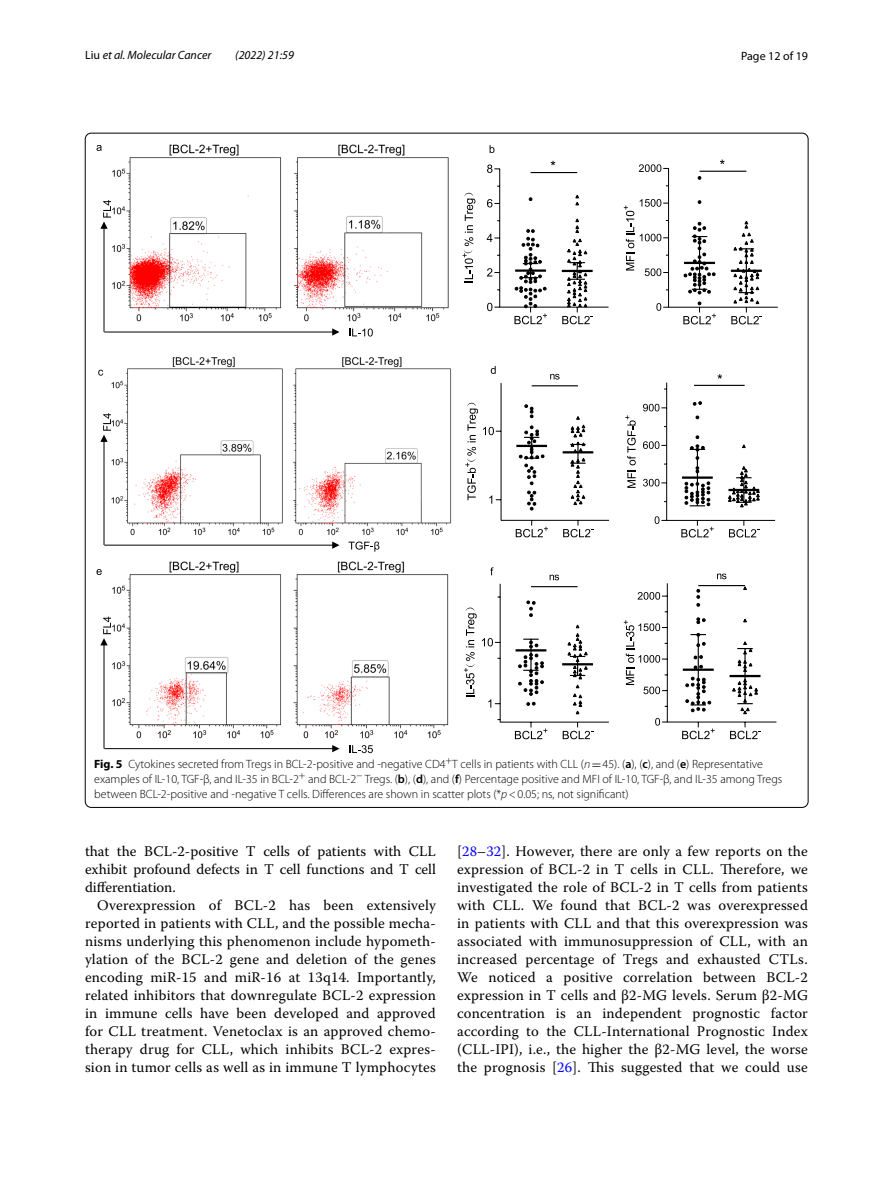
<style>
.page{position:relative;width:893px;height:1187px;background:#fff}
.page>*{position:absolute;margin:0;border:0;box-sizing:border-box;transform-origin:0 0}
.t1{font:14.7px/18px "Warnock Pro";letter-spacing:.015em;color:#000;text-align:justify}
.t2{font:300 12px/15px "Myriad Pro";color:#000}
.t3{font:italic 12px "Myriad Pro";color:#000}
.t4{font:12px "Myriad Pro";color:#000}
.s1{font-style:normal}
.s2{font-weight:700}
.s3{font-style:italic}
.s4{font-family:"MTSY";font-weight:400}
.s5{font-weight:600}
.s6{color:#00f}
</style>
<div class="page">
<img style="left:110px;top:144px;width:342px;height:595px">
<hr style="left:104px;top:332px;width:229px;height:1px;background:#000">
<svg style="left:332px;top:328px;width:7px;height:7px"></svg>
<hr style="left:104px;top:227px;width:1px;height:105px;background:#000">
<svg style="left:349px;top:328px;width:24px;height:8px"></svg>
<svg style="left:100px;top:200px;width:11px;height:29px"></svg>
<svg style="left:97px;top:145px;width:5px;height:6px"></svg>
<svg style="left:490px;top:145px;width:4px;height:8px"></svg>
<hr style="left:104px;top:545px;width:229px;height:1px;background:#000">
<svg style="left:332px;top:541px;width:7px;height:7px"></svg>
<hr style="left:104px;top:440px;width:1px;height:105px;background:#000">
<svg style="left:349px;top:541px;width:30px;height:10px"></svg>
<svg style="left:100px;top:413px;width:11px;height:29px"></svg>
<hr style="left:104px;top:748px;width:229px;height:1px;background:#000">
<svg style="left:332px;top:745px;width:7px;height:7px"></svg>
<hr style="left:104px;top:644px;width:1px;height:104px;background:#000">
<svg style="left:349px;top:745px;width:24px;height:8px"></svg>
<svg style="left:100px;top:616px;width:11px;height:29px"></svg>
<svg style="left:98px;top:370px;width:5px;height:5px"></svg>
<svg style="left:491px;top:366px;width:5px;height:8px"></svg>
<svg style="left:96px;top:569px;width:6px;height:6px"></svg>
<svg style="left:490px;top:567px;width:4px;height:8px"></svg>
<hr style="left:500px;top:307px;width:109px;height:1px;background:#000">
<hr style="left:499px;top:169px;width:1px;height:138px;background:#000">
<svg style="left:487px;top:303px;width:13px;height:8px"></svg>
<svg style="left:487px;top:268px;width:13px;height:8px"></svg>
<svg style="left:487px;top:234px;width:13px;height:8px"></svg>
<svg style="left:487px;top:199px;width:13px;height:8px"></svg>
<svg style="left:487px;top:164px;width:13px;height:9px"></svg>
<svg style="left:575px;top:194px;width:4px;height:11px"></svg>
<svg style="left:562px;top:218px;width:31px;height:106px"></svg>
<svg style="left:529px;top:197px;width:3px;height:4px"></svg>
<svg style="left:514px;top:229px;width:33px;height:95px"></svg>
<hr style="left:531px;top:172px;width:46px;height:1px;background:#000">
<hr style="left:668px;top:307px;width:110px;height:1px;background:#000">
<hr style="left:668px;top:168px;width:1px;height:139px;background:#000">
<svg style="left:656px;top:303px;width:13px;height:8px"></svg>
<svg style="left:645px;top:268px;width:24px;height:8px"></svg>
<svg style="left:640px;top:234px;width:29px;height:7px"></svg>
<svg style="left:640px;top:199px;width:29px;height:8px"></svg>
<svg style="left:639px;top:164px;width:30px;height:8px"></svg>
<svg style="left:731px;top:221px;width:31px;height:103px"></svg>
<svg style="left:698px;top:200px;width:3px;height:4px"></svg>
<svg style="left:683px;top:302px;width:33px;height:22px"></svg>
<svg style="left:684px;top:222px;width:31px;height:72px"></svg>
<svg style="left:624px;top:205px;width:10px;height:65px"></svg>
<hr style="left:699px;top:171px;width:47px;height:1px;background:#000">
<hr style="left:501px;top:520px;width:108px;height:1px;background:#000">
<svg style="left:516px;top:520px;width:32px;height:17px"></svg>
<svg style="left:563px;top:520px;width:30px;height:17px"></svg>
<hr style="left:501px;top:383px;width:1px;height:137px;background:#000">
<hr style="left:563px;top:451px;width:30px;height:2px;background:#000">
<svg style="left:570px;top:416px;width:16px;height:89px"></svg>
<hr style="left:516px;top:445px;width:31px;height:2px;background:#000">
<svg style="left:525px;top:404px;width:8px;height:14px"></svg>
<svg style="left:519px;top:425px;width:25px;height:60px"></svg>
<svg style="left:527px;top:491px;width:9px;height:19px"></svg>
<hr style="left:532px;top:385px;width:46px;height:1px;background:#000">
<svg style="left:550px;top:374px;width:10px;height:5px"></svg>
<hr style="left:667px;top:520px;width:108px;height:1px;background:#000">
<svg style="left:681px;top:520px;width:33px;height:17px"></svg>
<svg style="left:729px;top:520px;width:30px;height:17px"></svg>
<hr style="left:666px;top:382px;width:1px;height:138px;background:#000">
<svg style="left:655px;top:516px;width:12px;height:8px"></svg>
<svg style="left:643px;top:479px;width:24px;height:7px"></svg>
<svg style="left:643px;top:441px;width:24px;height:8px"></svg>
<svg style="left:643px;top:404px;width:24px;height:7px"></svg>
<svg style="left:728px;top:466px;width:32px;height:41px"></svg>
<svg style="left:742px;top:444px;width:4px;height:4px"></svg>
<hr style="left:682px;top:476px;width:31px;height:2px;background:#000">
<svg style="left:693px;top:401px;width:9px;height:4px"></svg>
<svg style="left:685px;top:435px;width:25px;height:71px"></svg>
<svg style="left:625px;top:415px;width:11px;height:73px"></svg>
<hr style="left:694px;top:385px;width:51px;height:1px;background:#000">
<hr style="left:500px;top:721px;width:109px;height:1px;background:#000">
<svg style="left:515px;top:722px;width:32px;height:17px"></svg>
<svg style="left:563px;top:722px;width:30px;height:17px"></svg>
<hr style="left:500px;top:583px;width:1px;height:139px;background:#000">
<hr style="left:562px;top:663px;width:31px;height:2px;background:#000">
<svg style="left:567px;top:624px;width:21px;height:90px"></svg>
<hr style="left:516px;top:649px;width:30px;height:2px;background:#000">
<svg style="left:527px;top:702px;width:8px;height:3px"></svg>
<svg style="left:527px;top:600px;width:8px;height:16px"></svg>
<svg style="left:518px;top:638px;width:26px;height:57px"></svg>
<hr style="left:531px;top:586px;width:47px;height:1px;background:#000">
<svg style="left:550px;top:574px;width:9px;height:6px"></svg>
<hr style="left:667px;top:721px;width:109px;height:1px;background:#000">
<svg style="left:682px;top:722px;width:33px;height:17px"></svg>
<svg style="left:730px;top:722px;width:31px;height:17px"></svg>
<hr style="left:667px;top:583px;width:1px;height:139px;background:#000">
<svg style="left:655px;top:718px;width:12px;height:7px"></svg>
<svg style="left:638px;top:592px;width:29px;height:7px"></svg>
<hr style="left:744px;top:648px;width:2px;height:28px;background:#000">
<hr style="left:744px;top:676px;width:2px;height:27px;background:#000">
<hr style="left:730px;top:675px;width:30px;height:2px;background:#000">
<svg style="left:743px;top:618px;width:4px;height:4px"></svg>
<svg style="left:743px;top:586px;width:4px;height:4px"></svg>
<svg style="left:737px;top:641px;width:16px;height:31px"></svg>
<svg style="left:732px;top:678px;width:26px;height:36px"></svg>
<hr style="left:698px;top:634px;width:1px;height:35px;background:#000">
<hr style="left:698px;top:669px;width:1px;height:36px;background:#000">
<hr style="left:683px;top:668px;width:31px;height:2px;background:#000">
<svg style="left:697px;top:642px;width:8px;height:4px"></svg>
<svg style="left:694px;top:655px;width:9px;height:4px"></svg>
<svg style="left:690px;top:633px;width:16px;height:3px"></svg>
<svg style="left:697px;top:617px;width:8px;height:6px"></svg>
<svg style="left:697px;top:589px;width:3px;height:17px"></svg>
<svg style="left:694px;top:665px;width:9px;height:4px"></svg>
<svg style="left:685px;top:677px;width:26px;height:35px"></svg>
<svg style="left:624px;top:620px;width:43px;height:74px"></svg>
<hr style="left:698px;top:585px;width:47px;height:1px;background:#000">
<svg style="left:717px;top:573px;width:9px;height:6px"></svg>
<svg style="left:551px;top:161px;width:4px;height:4px"></svg>
<svg style="left:720px;top:160px;width:5px;height:4px"></svg>
<svg style="left:717px;top:374px;width:5px;height:4px"></svg>
<svg style="left:463px;top:193px;width:12px;height:89px"></svg>
<svg style="left:465px;top:403px;width:36px;height:100px"></svg>
<svg style="left:464px;top:607px;width:36px;height:100px"></svg>
<p class="t3" style="left:85px;top:48px;width:128px"><span class="s1">Liu</span> et al. Molecular Cancer</p>
<p class="t3" style="left:235px;top:48px;width:60px">(2022) 21:59</p>
<p class="t4" style="left:741px;top:48px;width:68px">Page 12 of 19</p>
<p class="t2" style="left:94px;top:757px;width:690px"><span class="s2">Fig. 5</span> Cytokines secreted from Tregs in BCL-2-positive and -negative CD4<sup>+</sup>T cells in patients with CLL (<span class="s3">n</span><span class="s4">=</span>45). (<span class="s5">a</span>), (<span class="s5">c</span>), and (<span class="s5">e</span>) Representative examples of IL-10, TGF-β, and IL-35 in BCL-2<sup>+</sup> and BCL-2<sup>−</sup> Tregs. (<span class="s5">b</span>), (<span class="s5">d</span>), and (<span class="s5">f</span>) Percentage positive and MFI of IL-10, TGF-β, and IL-35 among Tregs between BCL-2-positive and -negative T cells. Differences are shown in scatter plots (*<span class="s3">p</span>&lt;0.05; ns, not significant)</p>
<p class="t1" style="left:85px;top:841px;width:352px">that the BCL-2-positive T cells of patients with CLL exhibit profound defects in T cell functions and T cell differentiation.</p>
<p class="t1" style="left:85px;top:895px;width:352px;text-indent:12px">Overexpression of BCL-2 has been extensively reported in patients with CLL, and the possible mecha&shy;nisms underlying this phenomenon include hypometh&shy;ylation of the BCL-2 gene and deletion of the genes encoding miR-15 and miR-16 at 13q14. Importantly, related inhibitors that downregulate BCL-2 expression in immune cells have been developed and approved for CLL treatment. Venetoclax is an approved chemo&shy;therapy drug for CLL, which inhibits BCL-2 expres&shy;sion in tumor cells as well as in immune T lymphocytes</p>
<p class="t1" style="left:457px;top:841px;width:352px">[<span class="s6">28</span>–<span class="s6">32</span>]. However, there are only a few reports on the expression of BCL-2 in T cells in CLL. Therefore, we investigated the role of BCL-2 in T cells from patients with CLL. We found that BCL-2 was overexpressed in patients with CLL and that this overexpression was associated with immunosuppression of CLL, with an increased percentage of Tregs and exhausted CTLs.<br>We noticed a positive correlation between BCL-2 expression in T cells and β2-MG levels. Serum β2-MG concentration is an independent prognostic factor according to the CLL-International Prognostic Index (CLL-IPI), i.e., the higher the β2-MG level, the worse the prognosis [<span class="s6">26</span>]. This suggested that we could use</p>
</div>
